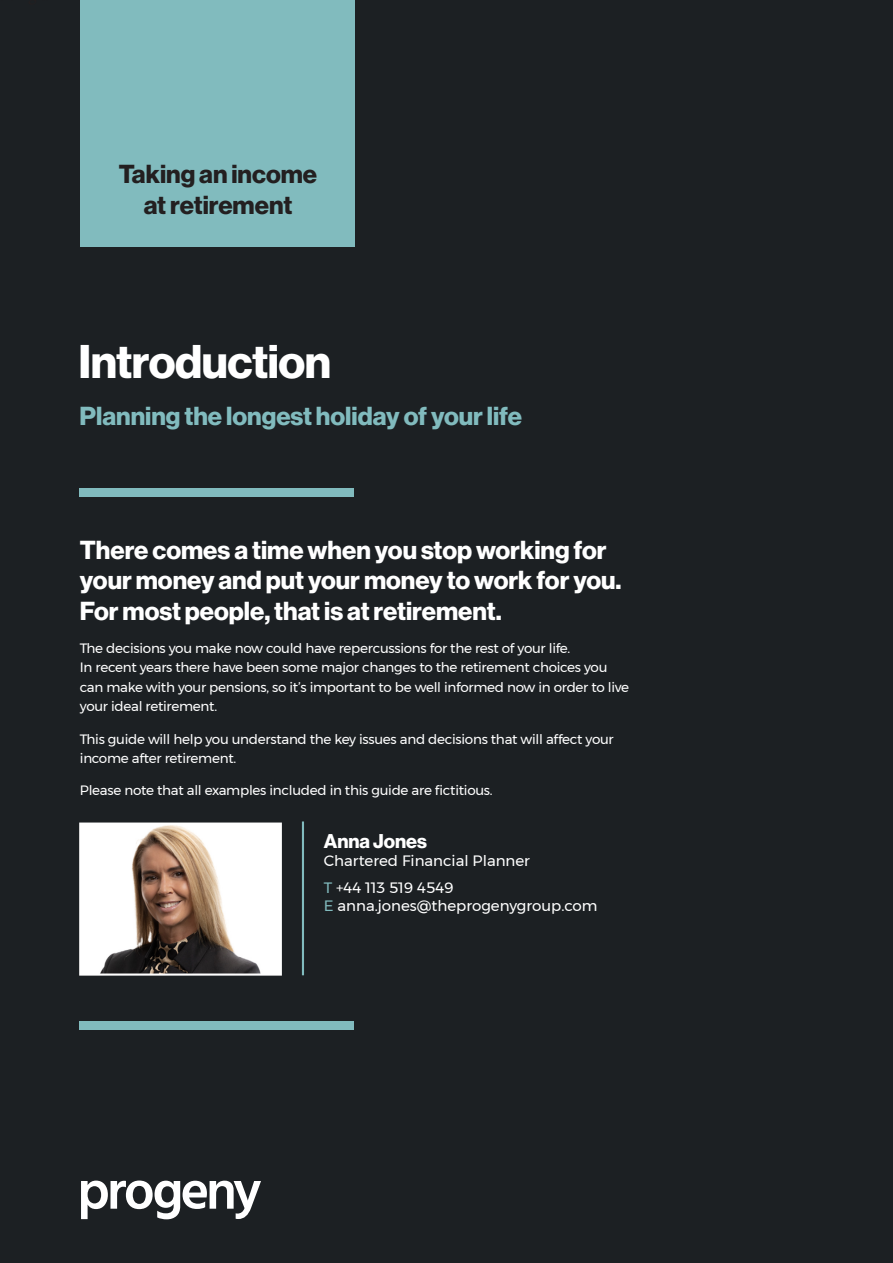
<style>
.page{position:relative;width:893px;height:1263px;background:#1c2023}
.page>*{position:absolute;margin:0;border:0;box-sizing:border-box;transform-origin:0 0}
.t1{font:46.2px "N Haas Grotesk DS Pro 75 Bd";letter-spacing:-.01em;color:#fff}
.t2{font:25.5px/30.6px "N Haas Grotesk DS Pro 75 Bd";color:#fff}
.t3{font:25.5px "N Haas Grotesk DS Pro 75 Bd";color:#81bbbe}
.t4{font:25.5px "N Haas Grotesk DS Pro 75 Bd";color:#231f20}
.t5{font:19.5px "N Haas Grotesk DS Pro 75 Bd";color:#fff}
.t6{font:15px "Montserrat";color:#fff}
.t7{font:13.5px/19.5px "Montserrat";letter-spacing:-.02em;color:#fff}
.s1{color:#81bbbe}
</style>
<div class="page">
<div style="left:80px;top:0;width:274px;height:247px;background:#81bbbe"></div>
<div style="left:80px;top:488px;width:274px;height:9px;background:#81bbbe"></div>
<svg style="left:81px;top:1180px;width:180px;height:39px"></svg>
<img style="left:82px;top:825px;width:197px;height:148px">
<div style="left:79px;top:822px;width:203px;height:154px;border:2px solid #fff"></div>
<hr style="left:302px;top:821px;width:2px;height:154px;background:#81bbbe">
<div style="left:80px;top:1021px;width:274px;height:8px;background:#81bbbe"></div>
<p class="t4" style="left:119px;top:159px;width:200px">Taking an income</p>
<p class="t4" style="left:144px;top:190px;width:150px">at retirement</p>
<h1 class="t1" style="left:78px;top:335px;width:254px">Introduction</h1>
<p class="t3" style="left:80px;top:401px;width:444px">Planning the longest holiday of your life</p>
<p class="t2" style="left:80px;top:535px;width:543px">There comes a time when you stop working for your money and put your money to work for you.<br>For most people, that is at retirement.</p>
<p class="t7" style="left:80px;top:638px;width:492px">The decisions you make now could have repercussions for the rest of your life.</p>
<p class="t7" style="left:80px;top:658px;width:551px">In recent years there have been some major changes to the retirement choices you can make with your pensions, so it’s important to be well informed now in order to live your ideal retirement.</p>
<p class="t7" style="left:80px;top:729px;width:535px">This guide will help you understand the key issues and decisions that will affect your income after retirement.</p>
<p class="t7" style="left:80px;top:781px;width:414px">Please note that all examples included in this guide are fictitious.</p>
<p class="t5" style="left:324px;top:830px;width:105px">Anna Jones</p>
<p class="t6" style="left:324px;top:849px;width:208px">Chartered Financial Planner</p>
<p class="t6" style="left:324px;top:876px;width:131px"><span class="s1">T</span> +44 113 519 4549</p>
<p class="t6" style="left:324px;top:894px;width:275px"><span class="s1">E</span> anna.jones@theprogenygroup.com</p>
</div>
